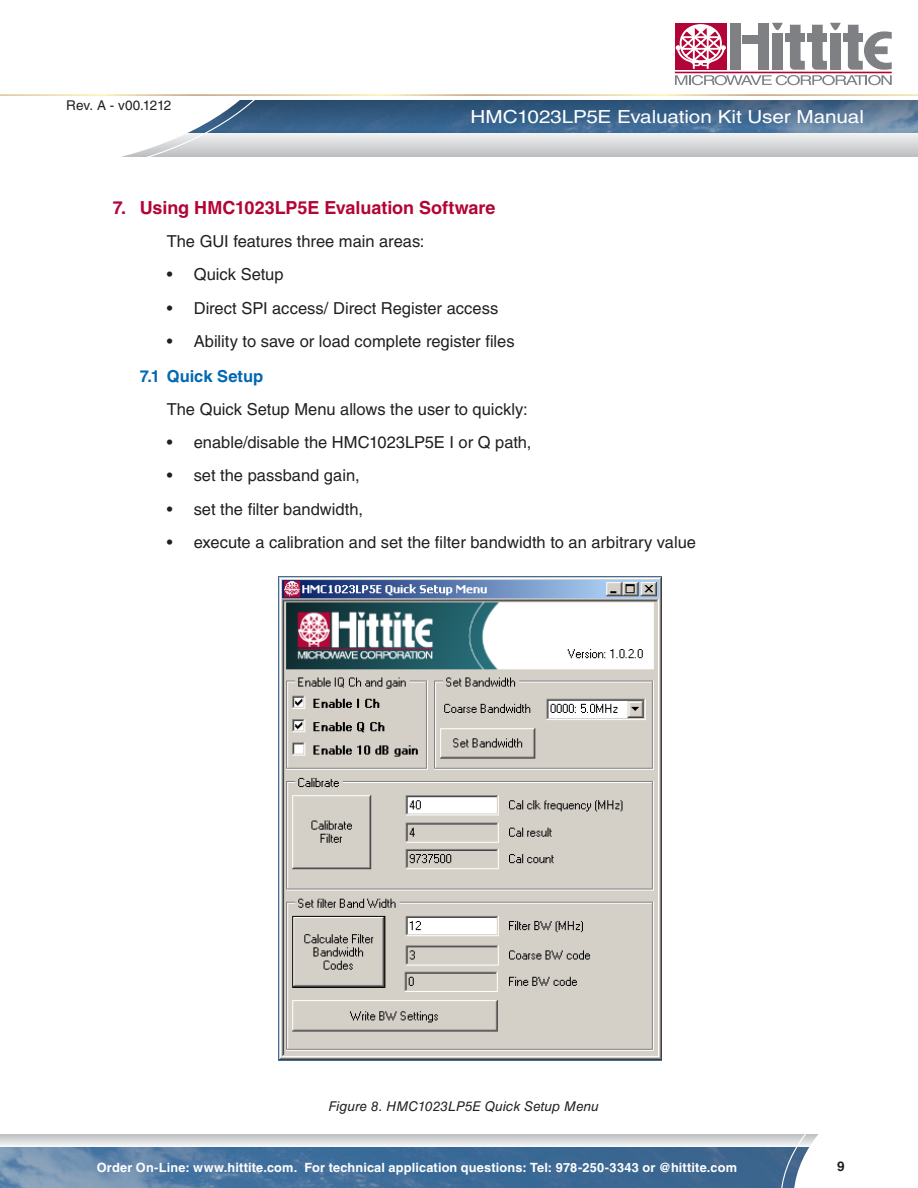
<style>
.page{position:relative;width:918px;height:1188px;background:#fff}
.page>*{position:absolute;margin:0;border:0;box-sizing:border-box;transform-origin:0 0}
.Title_1{font:700 18px "Helvetica LT Std";letter-spacing:-.005em;color:#b30437}
.t1{font:18px "Helvetica LT Std";letter-spacing:-.005em;color:#fff;scale:1.15 1}
.Body_Copy{font:16.5px "Helvetica LT Std";color:#231f20}
.Title_2{font:700 16.5px "Helvetica LT Std";color:#0168b3}
.Figure_Numbering{font:italic 13.5px "Helvetica LT Std";letter-spacing:.005em;color:#231f20}
.t2{font:13.5px "Helvetica LT Std";letter-spacing:-.01em;color:#231f20}
.t3{font:700 13.5px "Helvetica LT Std";color:#231f20}
.t4{font:700 12.75px "Helvetica LT Std";letter-spacing:.01em;color:#fff}
</style>
<div class="page">
<svg style="left:0;top:1134px;width:780px;height:14px;background:#ced2d7"></svg>
<img style="left:1px;top:1148px;width:779px;height:40px">
<img style="left:0;top:1148px;width:1px;height:40px">
<svg style="left:302px;top:132px;width:616px;height:24px;background:#d1d4d7"></svg>
<img style="left:302px;top:100px;width:616px;height:32px">
<svg style="left:121px;top:100px;width:181px;height:57px"></svg>
<svg style="left:780px;top:1134px;width:39px;height:54px"></svg>
<svg style="left:675px;top:23px;width:217px;height:62px"></svg>
<div style="left:844px;top:33px;width:19px;height:9px;background:#7e8083"></div>
<img style="left:278px;top:576px;width:384px;height:484px">
<p class="t2" style="left:66px;top:98px;width:107px">Rev. A - v00.1212</p>
<p class="t1" style="left:471px;top:106px;width:343px">HMC1023LP5E Evaluation Kit User Manual</p>
<p class="Title_1" style="left:113px;top:197px;width:384px">7. Using HMC1023LP5E Evaluation Software</p>
<p class="Body_Copy" style="left:167px;top:232px;width:259px">The GUI features three main areas:</p>
<p class="Body_Copy" style="left:167px;top:265px;width:118px">• Quick Setup</p>
<p class="Body_Copy" style="left:167px;top:298px;width:333px">• Direct SPI access/ Direct Register access</p>
<p class="Body_Copy" style="left:167px;top:332px;width:349px">• Ability to save or load complete register files</p>
<p class="Title_2" style="left:140px;top:366px;width:125px">7.1 Quick Setup</p>
<p class="Body_Copy" style="left:167px;top:400px;width:363px">The Quick Setup Menu allows the user to quickly:</p>
<p class="Body_Copy" style="left:167px;top:433px;width:366px">• enable/disable the HMC1023LP5E I or Q path,</p>
<p class="Body_Copy" style="left:167px;top:466px;width:194px">• set the passband gain,</p>
<p class="Body_Copy" style="left:167px;top:499px;width:198px">• set the filter bandwidth,</p>
<p class="Body_Copy" style="left:167px;top:533px;width:531px">• execute a calibration and set the filter bandwidth to an arbitrary value</p>
<p class="Figure_Numbering" style="left:328px;top:1098px;width:272px">Figure 8. HMC1023LP5E Quick Setup Menu</p>
<p class="t4" style="left:97px;top:1159px;width:642px">Order On-Line: www.hittite.com. For technical application questions: Tel: 978-250-3343 or @hittite.com</p>
<p class="t3" style="left:837px;top:1158px;width:9px">9</p>
</div>
